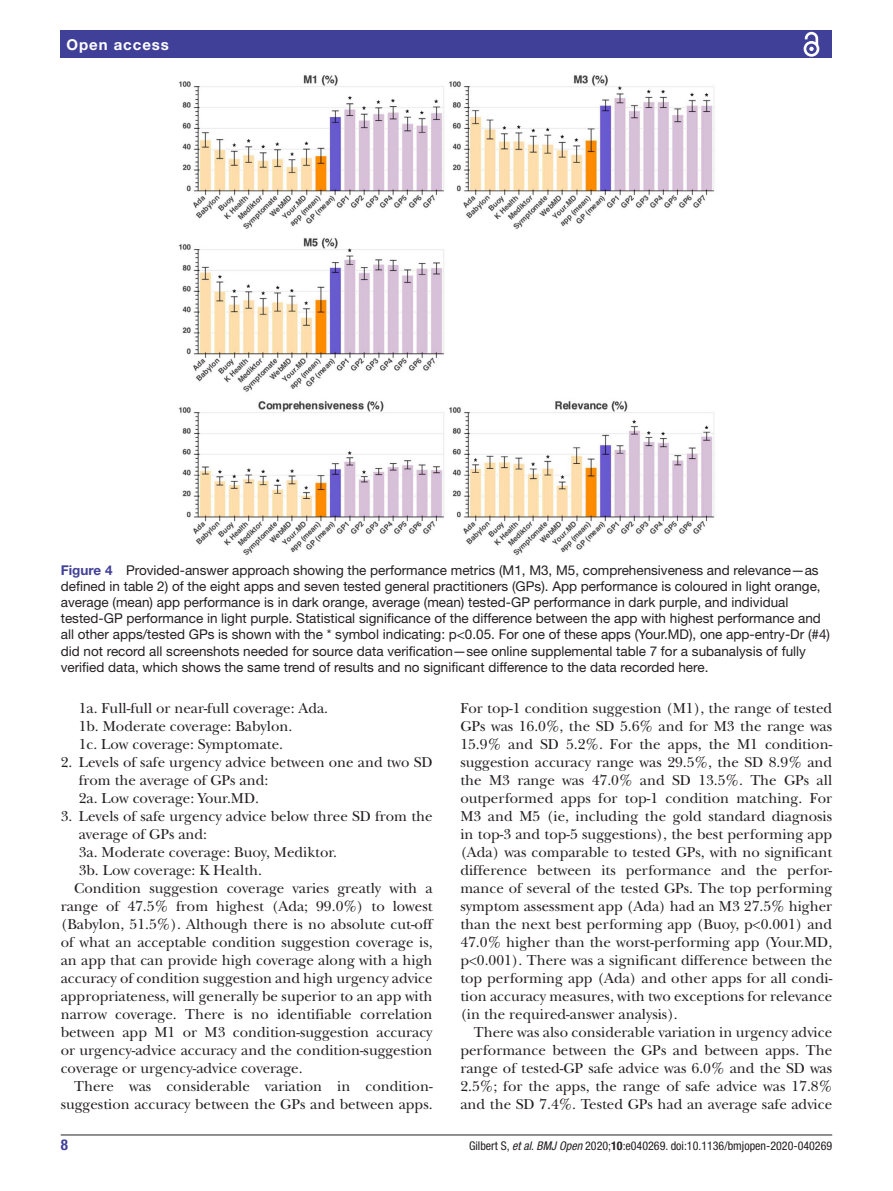
<style>
.page{position:relative;width:893px;height:1191px;background:#fff}
.page>*{position:absolute;margin:0;border:0;box-sizing:border-box;transform-origin:0 0}
.t1{font:15px/18px "New Baskerville";color:#231f20}
.t2{font:700 15px "Helvetica Neue LT Std";letter-spacing:.065em;color:#fff}
.t3{font:700 condensed 15px "Helvetica Neue LT Std";color:#414099}
.t4{font:13.5px/16.2px "Helvetica Neue LT Std";color:#231f20}
.t5{font:condensed 12px "Helvetica Neue LT Std";color:#231f20}
.s1{font-weight:700;color:#414099}
.s2{font-style:italic}
.s3{font-weight:700}
</style>
<div class="page">
<hr style="left:61px;top:1134px;width:771px;height:1px;background:#231f20">
<div style="left:61px;top:31px;width:771px;height:27px;background:#414099"></div>
<svg style="left:803px;top:31px;width:17px;height:26px"></svg>
<img style="left:178px;top:75px;width:537px;height:481px">
<p class="t2" style="left:66px;top:35px;width:104px">Open access</p>
<p class="t4" style="left:61px;top:561px;width:771px"><span class="s1">Figure 4</span> Provided-answer approach showing the performance metrics (M1, M3, M5, comprehensiveness and relevance—as defined in table 2) of the eight apps and seven tested general practitioners (GPs). App performance is coloured in light orange, average (mean) app performance is in dark orange, average (mean) tested-GP performance in dark purple, and individual tested-GP performance in light purple. Statistical significance of the difference between the app with highest performance and all other apps/tested GPs is shown with the * symbol indicating: p&lt;0.05. For one of these apps (Your.MD), one app-entry-Dr (#4) did not record all screenshots needed for source data verification—see online supplemental table 7 for a subanalysis of fully verified data, which shows the same trend of results and no significant difference to the data recorded here.</p>
<p class="t1" style="left:79px;top:699px;width:251px">1a. Full-full or near-full coverage: Ada.<br>1b. Moderate coverage: Babylon.<br>1c. Low coverage: Symptomate.</p>
<p class="t1" style="left:79px;top:753px;width:355px;text-indent:-18px">2. Levels of safe urgency advice between one and two SD from the average of GPs and:<br>2a. Low coverage: Your.MD.</p>
<p class="t1" style="left:61px;top:807px;width:373px">3. Levels of safe urgency advice below three SD from the</p>
<p class="t1" style="left:79px;top:825px;width:130px">average of GPs and:</p>
<p class="t1" style="left:79px;top:843px;width:260px">3a. Moderate coverage: Buoy, Mediktor.</p>
<p class="t1" style="left:79px;top:861px;width:185px">3b. Low coverage: K Health.</p>
<p class="t1" style="left:74px;top:879px;width:360px">Condition suggestion coverage varies greatly with a</p>
<p class="t1" style="left:61px;top:897px;width:373px">range of 47.5% from highest (Ada; 99.0%) to lowest</p>
<p class="t1" style="left:61px;top:915px;width:373px">(Babylon, 51.5%). Although there is no absolute cut-off</p>
<p class="t1" style="left:61px;top:933px;width:373px">of what an acceptable condition suggestion coverage is,</p>
<p class="t1" style="left:61px;top:951px;width:373px">an app that can provide high coverage along with a high</p>
<p class="t1" style="left:61px;top:969px;width:373px">accuracy of condition suggestion and high urgency advice</p>
<p class="t1" style="left:61px;top:987px;width:373px">appropriateness, will generally be superior to an app with</p>
<p class="t1" style="left:61px;top:1005px;width:373px">narrow coverage. There is no identifiable correlation</p>
<p class="t1" style="left:61px;top:1023px;width:373px">between app M1 or M3 condition-suggestion accuracy</p>
<p class="t1" style="left:61px;top:1041px;width:373px">or urgency-advice accuracy and the condition-suggestion</p>
<p class="t1" style="left:61px;top:1059px;width:243px">coverage or urgency-advice coverage.</p>
<p class="t1" style="left:74px;top:1077px;width:360px">There was considerable variation in condition-</p>
<p class="t1" style="left:61px;top:1095px;width:373px">suggestion accuracy between the GPs and between apps.</p>
<p class="t1" style="left:460px;top:699px;width:373px;text-align:justify">For top-1 condition suggestion (M1), the range of tested GPs was 16.0%, the SD 5.6% and for M3 the range was 15.9% and SD 5.2%. For the apps, the M1 condition&shy;suggestion accuracy range was 29.5%, the SD 8.9% and the M3 range was 47.0% and SD 13.5%. The GPs all outperformed apps for top-1 condition matching. For M3 and M5 (ie, including the gold standard diagnosis in top-3 and top-5 suggestions), the best performing app (Ada) was comparable to tested GPs, with no significant difference between its performance and the perfor&shy;mance of several of the tested GPs. The top performing symptom assessment app (Ada) had an M3 27.5% higher than the next best performing app (Buoy, p&lt;0.001) and 47.0% higher than the worst-performing app (Your.MD, p&lt;0.001). There was a significant difference between the top performing app (Ada) and other apps for all condi&shy;tion accuracy measures, with two exceptions for relevance (in the required-answer analysis).</p>
<p class="t1" style="left:460px;top:1023px;width:373px;text-align:justify;text-indent:14px">There was also considerable variation in urgency advice performance between the GPs and between apps. The range of tested-GP safe advice was 6.0% and the SD was 2.5%; for the apps, the range of safe advice was 17.8% and the SD 7.4%. Tested GPs had an average safe advice</p>
<p class="t3" style="left:61px;top:1135px;width:9px">8</p>
<p class="t5" style="left:469px;top:1138px;width:365px">Gilbert S, <span class="s2">et al</span>. <span class="s2">BMJ Open</span> 2020;<span class="s3">10</span>:e040269. doi:10.1136/bmjopen-2020-040269</p>
</div>
